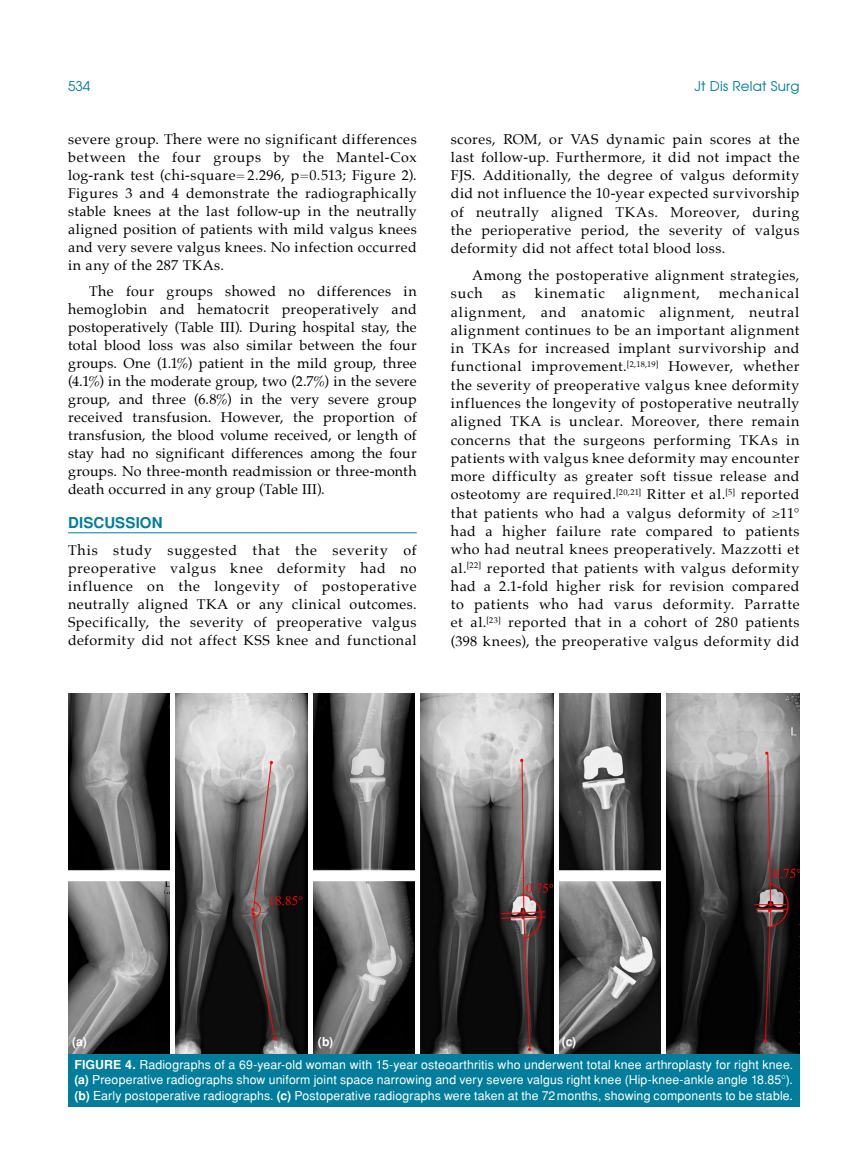
<style>
.page{position:relative;width:859px;height:1170px;background:#fff}
.page>*{position:absolute;margin:0;border:0;box-sizing:border-box;transform-origin:0 0}
.t1{font:700 15px "Helvetica Tr";letter-spacing:.01em;color:#007d9a}
.t2{font:14.25px/18.3px "Palatino";letter-spacing:.035em;color:#000;text-align:justify}
.t3{font:14.25px "Palatino";letter-spacing:.075em;color:#000}
.t4{font:14.25px "Palatino";letter-spacing:.065em;color:#000}
.t5{font:13.5px "Avant Garde Tr";letter-spacing:.015em;color:#007d9a}
.t6{font:12.3px/15.3px "Helvetica Normal Tr";letter-spacing:.01em;color:#fff;text-align:justify}
.t7{font:700 12.3px "Helvetica Tr";color:#fff}
.s1{font-family:"Helvetica Tr";font-weight:700}
</style>
<div class="page">
<hr style="left:68px;top:532px;width:349px;height:1px;background:#007d9a">
<img style="left:68px;top:693px;width:731px;height:360px">
<hr style="left:171px;top:692px;width:4px;height:364px;background:#fff">
<div style="left:308px;top:692px;width:5px;height:364px;background:#fff"></div>
<div style="left:415px;top:692px;width:5px;height:364px;background:#fff"></div>
<hr style="left:554px;top:692px;width:4px;height:364px;background:#fff">
<div style="left:661px;top:692px;width:5px;height:364px;background:#fff"></div>
<div style="left:68px;top:1053px;width:731px;height:53px;background:#007d9a"></div>
<p class="t5" style="left:68px;top:77px;width:24px">534</p>
<p class="t5" style="left:694px;top:77px;width:106px">Jt Dis Relat Surg</p>
<p class="t2" style="left:68px;top:130px;width:350px">severe group. There were no significant differences between the four groups by the Mantel-Cox log-rank test (chi-square= 2.296, p=0.513; Figure 2).<br>Figures 3 and 4 demonstrate the radiographically stable knees at the last follow-up in the neutrally aligned position of patients with mild valgus knees and very severe valgus knees. No infection occurred in any of the 287 TKAs.</p>
<p class="t2" style="left:68px;top:282px;width:350px;text-indent:21px">The four groups showed no differences in hemoglobin and hematocrit preoperatively and postoperatively (Table III). During hospital stay, the total blood loss was also similar between the four groups. One (1.1%) patient in the mild group, three (4.1%) in the moderate group, two (2.7%) in the severe group, and three (6.8%) in the very severe group received transfusion. However, the proportion of transfusion, the blood volume received, or length of stay had no significant differences among the four groups. No three-month readmission or three-month death occurred in any group (Table III).</p>
<p class="t1" style="left:68px;top:514px;width:96px">DISCUSSION</p>
<p class="t2" style="left:68px;top:540px;width:350px">This study suggested that the severity of preoperative valgus knee deformity had no influence on the longevity of postoperative neutrally aligned TKA or any clinical outcomes.<br>Specifically, the severity of preoperative valgus deformity did not affect KSS knee and functional</p>
<p class="t2" style="left:451px;top:129px;width:350px">scores, ROM, or VAS dynamic pain scores at the last follow-up. Furthermore, it did not impact the FJS. Additionally, the degree of valgus deformity did not influence the 10-year expected survivorship of neutrally aligned TKAs. Moreover, during the perioperative period, the severity of valgus deformity did not affect total blood loss.</p>
<p class="t2" style="left:451px;top:266px;width:350px;text-indent:21px">Among the postoperative alignment strategies, such</p>
<p class="t2" style="left:451px;top:284px;width:350px;text-indent:268px">mechanical alignment, and anatomic alignment, neutral alignment continues to be an important alignment in TKAs for increased implant survivorship and functional improvement.<sup>[2,18,19]</sup> However, whether the severity of preoperative valgus knee deformity influences the longevity of postoperative neutrally aligned TKA is unclear. Moreover, there remain concerns that the surgeons performing TKAs in patients with valgus knee deformity may encounter more difficulty as greater soft tissue release and osteotomy are required.<sup>[20,21]</sup> Ritter et al.<sup>[5]</sup> reported that patients who had a valgus deformity of ≥11° had a higher failure rate compared to patients who had neutral knees preoperatively. Mazzotti et al.<sup>[22]</sup> reported that patients with valgus deformity had a 2.1-fold higher risk for revision compared to patients who had varus deformity. Parratte et al.<sup>[23]</sup> reported that in a cohort of 280 patients (398 knees), the preoperative valgus deformity did</p>
<p class="t2" style="left:502px;top:284px;width:16px">as</p>
<p class="t4" style="left:535px;top:281px;width:72px">kinematic</p>
<p class="t3" style="left:624px;top:281px;width:78px">alignment,</p>
<p class="t7" style="left:72px;top:1034px;width:16px">(a)</p>
<p class="t7" style="left:318px;top:1034px;width:17px">(b)</p>
<p class="t7" style="left:562px;top:1034px;width:16px">(c)</p>
<p class="t6" style="left:74px;top:1056px;width:720px"><span class="s1">FIGURE 4.</span> Radiographs of a 69-year-old woman with 15-year osteoarthritis who underwent total knee arthroplasty for right knee. <span class="s1">(a)</span> Preoperative radiographs show uniform joint space narrowing and very severe valgus right knee (Hip-knee-ankle angle 18.85°). <span class="s1">(b)</span> Early postoperative radiographs. <span class="s1">(c)</span> Postoperative radiographs were taken at the 72months, showing components to be stable.</p>
</div>
